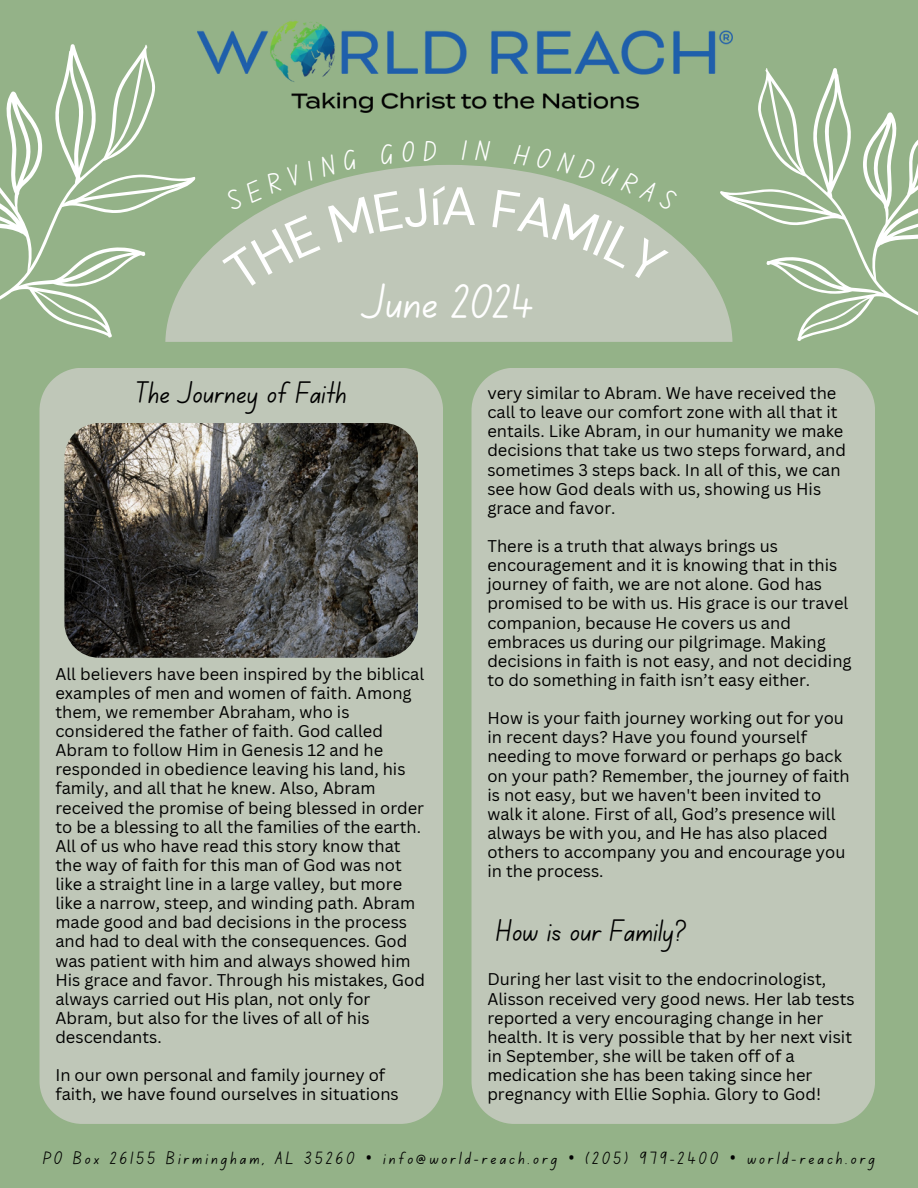
<style>
.page{position:relative;width:918px;height:1188px;background:#94b288}
.page>*{position:absolute;margin:0;border:0;box-sizing:border-box;transform-origin:0 0}
.t1{font:49.5px "Canva School Font";color:#fff}
.t2{font:31.5px "Canva School Font";color:#000}
.t3{font:18px "Canva School Font";letter-spacing:.165em;color:#000}
.t4{font:16.5px/19.2px "Canva Sans";color:#000}
.s1{font-family:"Noto Sans"}
</style>
<div class="page">
<div style="left:204px;top:239px;width:509px;height:103px;background:#bfc7b8"></div>
<svg style="left:713px;top:68px;width:205px;height:274px"></svg>
<div style="left:40px;top:368px;width:403px;height:756px;background:#bfc7b8"></div>
<img style="left:64px;top:423px;width:354px;height:235px;border-radius:35px">
<svg style="left:0;top:44px;width:204px;height:341px"></svg>
<div style="left:472px;top:368px;width:403px;height:756px;background:#bfc7b8"></div>
<img style="left:197px;top:20px;width:536px;height:93px">
<svg style="left:222px;top:165px;width:456px;height:127px"></svg>
<h1 class="t1" style="left:363px;top:280px;width:173px">June 2024</h1>
<p class="t2" style="left:136px;top:378px;width:213px">The Journey of Faith</p>
<p class="t4" style="left:55px;top:664px;width:371px">All believers have been inspired by the biblical examples of men and women of faith. Among them, we remember Abraham, who is considered the father of faith. God called Abram to follow Him in Genesis 12 and he responded in obedience leaving his land, his family, and all that he knew. Also, Abram received the promise of being blessed in order to be a blessing to all the families of the earth.<br>All of us who have read this story know that the way of faith for this man of God was not like a straight line in a large valley, but more like a narrow, steep, and winding path. Abram made good and bad decisions in the process and had to deal with the consequences. God was patient with him and always showed him His grace and favor. Through his mistakes, God always carried out His plan, not only for Abram, but also for the lives of all of his descendants.</p>
<p class="t4" style="left:55px;top:1065px;width:345px">In our own personal and family journey of faith, we have found ourselves in situations</p>
<p class="t4" style="left:487px;top:383px;width:360px">very similar to Abram. We have received the call to leave our comfort zone with all that it entails. Like Abram, in our humanity we make decisions that take us two steps forward, and sometimes 3 steps back. In all of this, we can see how God deals with us, showing us His grace and favor.</p>
<p class="t4" style="left:487px;top:536px;width:366px">There is a truth that always brings us encouragement and it is knowing that in this journey of faith, we are not alone. God has promised to be with us. His grace is our travel companion, because He covers us and embraces us during our pilgrimage. Making decisions in faith is not easy, and not deciding to do something in faith isn’t easy either.</p>
<p class="t4" style="left:487px;top:708px;width:364px">How is your faith journey working out for you in recent days? Have you found yourself needing to move forward or perhaps go back on your path? Remember, the journey of faith is not easy, but we haven't been invited to walk it alone. First of all, God’s presence will always be with you, and He has also placed others to accompany you and encourage you in the process.</p>
<h2 class="t2" style="left:496px;top:917px;width:192px">How is our Family?</h2>
<p class="t4" style="left:487px;top:969px;width:369px">During her last visit to the endocrinologist, Alisson received very good news. Her lab tests reported a very encouraging change in her health. It is very possible that by her next visit in September, she will be taken off of a medication she has been taking since her pregnancy with Ellie Sophia. Glory to God!</p>
<p class="t3" style="left:43px;top:1150px;width:833px">PO Box 26155 Birmingham, AL 35260 <span class="s1">•</span> info@world-reach.org <span class="s1">•</span> (205) 979-2400 <span class="s1">•</span> world-reach.org</p>
</div>
